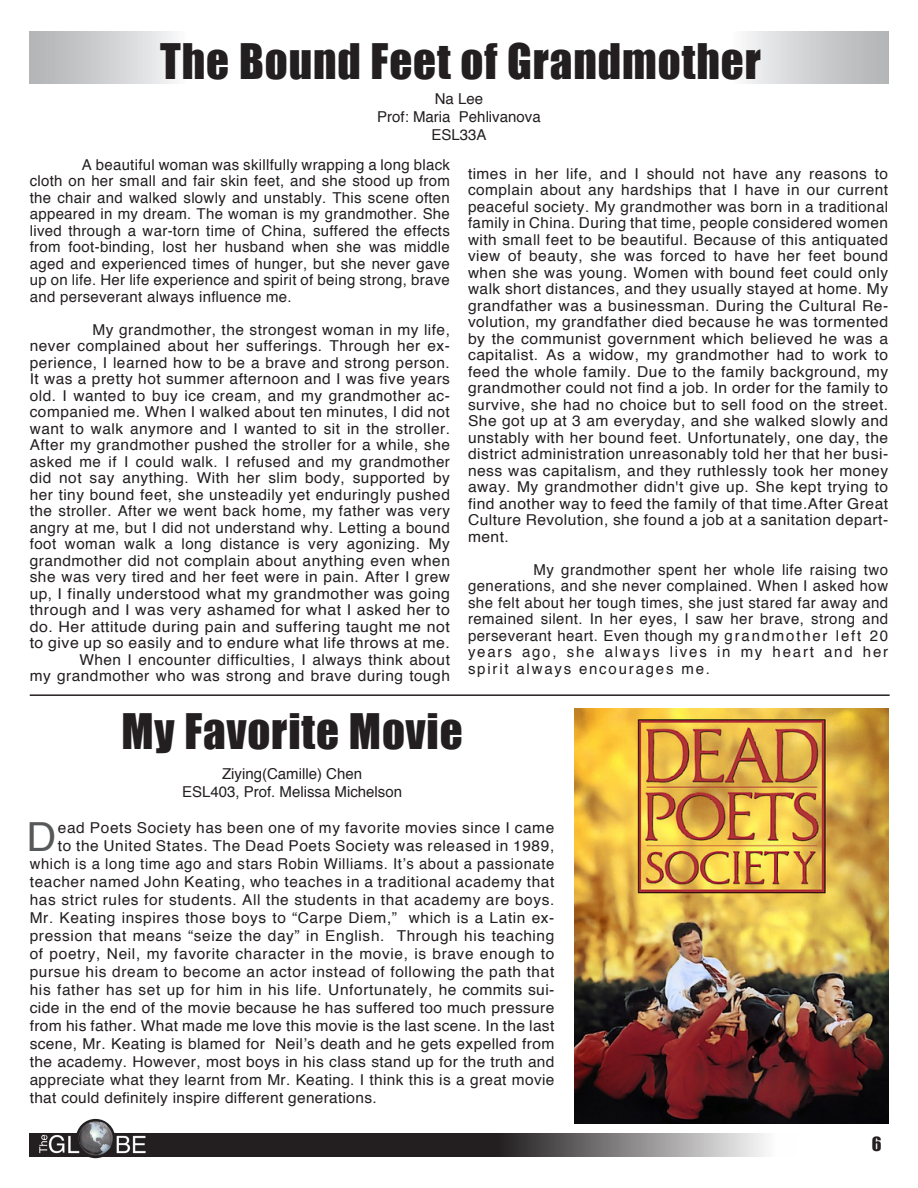
<style>
.page{position:relative;width:918px;height:1188px;background:#fff}
.page>*{position:absolute;margin:0;border:0;box-sizing:border-box;transform-origin:0 0}
.t1{font:45px "Impact";letter-spacing:.02em;color:#231f20}
.t2{font:40.05px "Helvetica";color:#57585a}
.t3{font:18px "Impact";color:#231f20}
.t4{font:15px/16.5px "Helvetica";letter-spacing:.03em;color:#231f20;text-align:justify}
.t5{font:15px "Helvetica";letter-spacing:.03em;color:#231f20;scale:1.04 1}
.t6{font:15px "Helvetica";color:#231f20}
.t7{font:15px "Helvetica";letter-spacing:.03em;color:#231f20;scale:1.05 1}
</style>
<div class="page">
<svg style="left:30px;top:31px;width:144px;height:52px;background:#cfd0d2"></svg>
<svg style="left:745px;top:31px;width:143px;height:52px;background:#cfd0d2"></svg>
<svg style="left:30px;top:1133px;width:735px;height:24px;background:#4f4c4d"></svg>
<img style="left:40px;top:1120px;width:106px;height:39px">
<hr style="left:30px;top:694px;width:860px;height:2px;background:#231f20">
<img style="left:574px;top:708px;width:315px;height:416px">
<p class="t1" style="left:160px;top:26px;width:602px">The Bound Feet of Grandmother</p>
<p class="t4" style="left:435px;top:90px;width:50px">Na Lee</p>
<p class="t6" style="left:377px;top:107px;width:165px">Prof: Maria Pehlivanova</p>
<p class="t4" style="left:431px;top:126px;width:57px">ESL33A</p>
<p class="t4" style="left:30px;top:156px;width:422px;text-indent:52px">A beautiful woman was skillfully wrapping a long black cloth on her small and fair skin feet, and she stood up from the chair and walked slowly and unstably. This scene often appeared in my dream. The woman is my grandmother. She lived through a war-torn time of China, suffered the effects from foot-binding, lost her husband when she was middle aged and experienced times of hunger, but she never gave up on life. Her life experience and spirit of being strong, brave and perseverant always influence me.</p>
<p class="t4" style="left:30px;top:321px;width:422px;text-indent:63px">My grandmother, the strongest woman in my life, never complained about her sufferings. Through her ex&shy;perience, I learned how to be a brave and strong person.<br>It was a pretty hot summer afternoon and I was five years old. I wanted to buy ice cream, and my grandmother ac&shy;companied me. When I walked about ten minutes, I did not want to walk anymore and I wanted to sit in the stroller.<br>After my grandmother pushed the stroller for a while, she asked me if I could walk. I refused and my grandmother did not say anything. With her slim body, supported by her tiny bound feet, she unsteadily yet enduringly pushed the stroller. After we went back home, my father was very angry at me, but I did not understand why. Letting a bound foot woman walk a long distance is very agonizing. My grandmother did not complain about anything even when she was very tired and her feet were in pain. After I grew up, I finally understood what my grandmother was going through and I was very ashamed for what I asked her to do. Her attitude during pain and suffering taught me not to give up so easily and to endure what life throws at me.</p>
<p class="t4" style="left:30px;top:651px;width:422px;text-align:right">When I encounter difficulties, I always think about<br>my grandmother who was strong and brave during tough</p>
<p class="t4" style="left:468px;top:165px;width:422px">times in her life, and I should not have any reasons to complain about any hardships that I have in our current peaceful society. My grandmother was born in a traditional family in China. During that time, people considered women with small feet to be beautiful. Because of this antiquated view of beauty, she was forced to have her feet bound when she was young. Women with bound feet could only walk short distances, and they usually stayed at home. My grandfather was a businessman. During the Cultural Re&shy;volution, my grandfather died because he was tormented by the communist government which believed he was a capitalist. As a widow, my grandmother had to work to feed the whole family. Due to the family background, my grandmother could not find a job. In order for the family to survive, she had no choice but to sell food on the street.<br>She got up at 3 am everyday, and she walked slowly and unstably with her bound feet. Unfortunately, one day, the district administration unreasonably told her that her busi&shy;ness was capitalism, and they ruthlessly took her money away. My grandmother didn't give up. She kept trying to find another way to feed the family of that time.After Great Culture Revolution, she found a job at a sanitation depart&shy;ment.</p>
<p class="t4" style="left:468px;top:561px;width:422px;text-indent:66px">My grandmother spent her whole life raising two generations, and she never complained. When I asked how she felt about her tough times, she just stared far away and remained silent. In her eyes, I saw her brave, strong and perseverant heart. Even though my grandmother left 20 years ago, she always lives in my heart and her spirit always encourages me.</p>
<p class="t1" style="left:121px;top:696px;width:343px">My Favorite Movie</p>
<p class="t6" style="left:222px;top:765px;width:142px">Ziying(Camille) Chen</p>
<p class="t6" style="left:182px;top:783px;width:222px">ESL403, Prof. Melissa Michelson</p>
<p class="t2" style="left:26px;top:812px;width:31px">D</p>
<p class="t4" style="left:58px;top:820px;width:498px">ead Poets Society has been one of my favorite movies since I came</p>
<p class="t4" style="left:58px;top:838px;width:498px">to the United States. The Dead Poets Society was released in 1989,</p>
<p class="t4" style="left:30px;top:856px;width:526px">which is a long time ago and stars Robin Williams. It’s about a passionate</p>
<p class="t4" style="left:30px;top:874px;width:526px">teacher named John Keating, who teaches in a traditional academy that</p>
<p class="t4" style="left:30px;top:892px;width:526px">has strict rules for students. All the students in that academy are boys.</p>
<p class="t4" style="left:30px;top:910px;width:526px">Mr. Keating inspires those boys to “Carpe Diem,” which is a Latin ex-</p>
<p class="t4" style="left:30px;top:928px;width:526px">pression that means “seize the day” in English. Through his teaching</p>
<p class="t4" style="left:30px;top:946px;width:526px">of poetry, Neil, my favorite character in the movie, is brave enough to</p>
<p class="t4" style="left:30px;top:964px;width:526px">pursue his dream to become an actor instead of following the path that</p>
<p class="t4" style="left:30px;top:982px;width:526px">his father has set up for him in his life. Unfortunately, he commits sui-</p>
<p class="t7" style="left:30px;top:999px;width:501px">cide in the end of the movie because he has suffered too much pressure</p>
<p class="t5" style="left:30px;top:1017px;width:506px">from his father. What made me love this movie is the last scene. In the last</p>
<p class="t5" style="left:30px;top:1035px;width:506px">scene, Mr. Keating is blamed for Neil’s death and he gets expelled from</p>
<p class="t5" style="left:30px;top:1053px;width:506px">the academy. However, most boys in his class stand up for the truth and</p>
<p class="t4" style="left:30px;top:1072px;width:526px">appreciate what they learnt from Mr. Keating. I think this is a great movie</p>
<p class="t4" style="left:30px;top:1090px;width:348px">that could definitely inspire different generations.</p>
<p class="t3" style="left:872px;top:1130px;width:11px">6</p>
</div>
